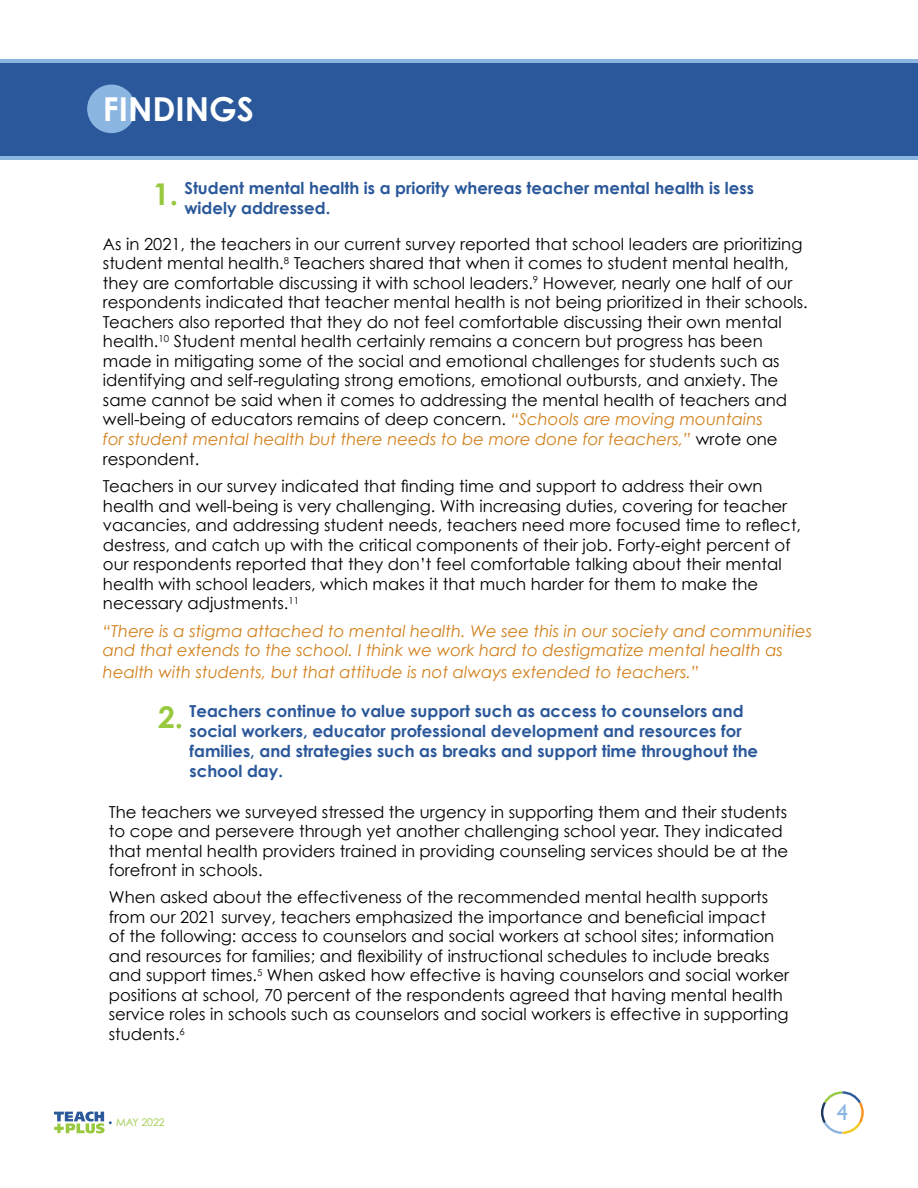
<style>
.page{position:relative;width:918px;height:1188px;background:#fff}
.page>*{position:absolute;margin:0;border:0;box-sizing:border-box;transform-origin:0 0}
.t1{font:700 33px "Century Gothic";color:#fff}
.t2{font:700 30px "Century Gothic";color:#97c93e}
.t3{font:22.5px "Gill Sans";color:#8bb6e1}
.t4{font:16.5px/19.5px "Century Gothic";color:#000}
.t5{font:700 16.5px/19.8px "Century Gothic";color:#2b589a}
.t6{font:italic 16.5px/19.8px "Century Gothic";color:#d2801b}
.t7{font:10.5px "Century Gothic";color:#98c940}
.s1{font-style:italic;color:#d2801b}
</style>
<div class="page">
<svg style="left:821px;top:1091px;width:43px;height:43px"></svg>
<svg style="left:54px;top:1111px;width:58px;height:22px"></svg>
<div style="left:0;top:61px;width:918px;height:96px;background:#2b589a"></div>
<hr style="left:0;top:157px;width:918px;height:3px;background:#8bb6e1">
<hr style="left:0;top:60px;width:918px;height:3px;background:#8bb6e1">
<div style="left:87px;top:85px;width:49px;height:48px;background:#8bb6e1;border-radius:50%"></div>
<h1 class="t1" style="left:103px;top:88px;width:153px">FINDINGS</h1>
<p class="t5" style="left:184px;top:178px;width:571px">Student mental health is a priority whereas teacher mental health is less widely addressed.</p>
<h2 class="t2" style="left:153px;top:175px;width:27px">1.</h2>
<p class="t4" style="left:103px;top:234px;width:706px">As in 2021, the teachers in our current survey reported that school leaders are prioritizing student mental health.<sup>8</sup> Teachers shared that when it comes to student mental health, they are comfortable discussing it with school leaders.<sup>9</sup> However, nearly one half of our respondents indicated that teacher mental health is not being prioritized in their schools.<br>Teachers also reported that they do not feel comfortable discussing their own mental health.<sup>10</sup> Student mental health certainly remains a concern but progress has been made in mitigating some of the social and emotional challenges for students such as identifying and self-regulating strong emotions, emotional outbursts, and anxiety. The same cannot be said when it comes to addressing the mental health of teachers and well-being of educators remains of deep concern. <span class="s1">“Schools are moving mountains<br>for student mental health but there needs to be more done for teachers,”</span> wrote one respondent.</p>
<p class="t4" style="left:103px;top:476px;width:700px">Teachers in our survey indicated that finding time and support to address their own health and well-being is very challenging. With increasing duties, covering for teacher vacancies, and addressing student needs, teachers need more focused time to reflect, destress, and catch up with the critical components of their job. Forty-eight percent of our respondents reported that they don’t feel comfortable talking about their mental health with school leaders, which makes it that much harder for them to make the necessary adjustments.<sup>11</sup></p>
<p class="t6" style="left:103px;top:621px;width:711px">“There is a stigma attached to mental health. We see this in our society and communities and that extends to the school. I think we work hard to destigmatize mental health as</p>
<p class="t6" style="left:103px;top:662px;width:598px">health with students, but that attitude is not always extended to teachers.”</p>
<h2 class="t2" style="left:158px;top:698px;width:27px">2.</h2>
<p class="t5" style="left:190px;top:701px;width:570px">Teachers continue to value support such as access to counselors and social workers, educator professional development and resources for families, and strategies such as breaks and support time throughout the school day.</p>
<p class="t4" style="left:109px;top:802px;width:681px">The teachers we surveyed stressed the urgency in supporting them and their students to cope and persevere through yet another challenging school year. They indicated that mental health providers trained in providing counseling services should be at the forefront in schools.</p>
<p class="t4" style="left:109px;top:887px;width:682px">When asked about the effectiveness of the recommended mental health supports from our 2021 survey, teachers emphasized the importance and beneficial impact<br>of the following: access to counselors and social workers at school sites; information and resources for families; and flexibility of instructional schedules to include breaks and support times.<sup>5</sup> When asked how effective is having counselors and social worker positions at school, 70 percent of the respondents agreed that having mental health service roles in schools such as counselors and social workers is effective in supporting students.<sup>6</sup></p>
<p class="t7" style="left:116px;top:1116px;width:50px">MAY 2022</p>
<h3 class="t3" style="left:837px;top:1099px;width:13px">4</h3>
</div>
